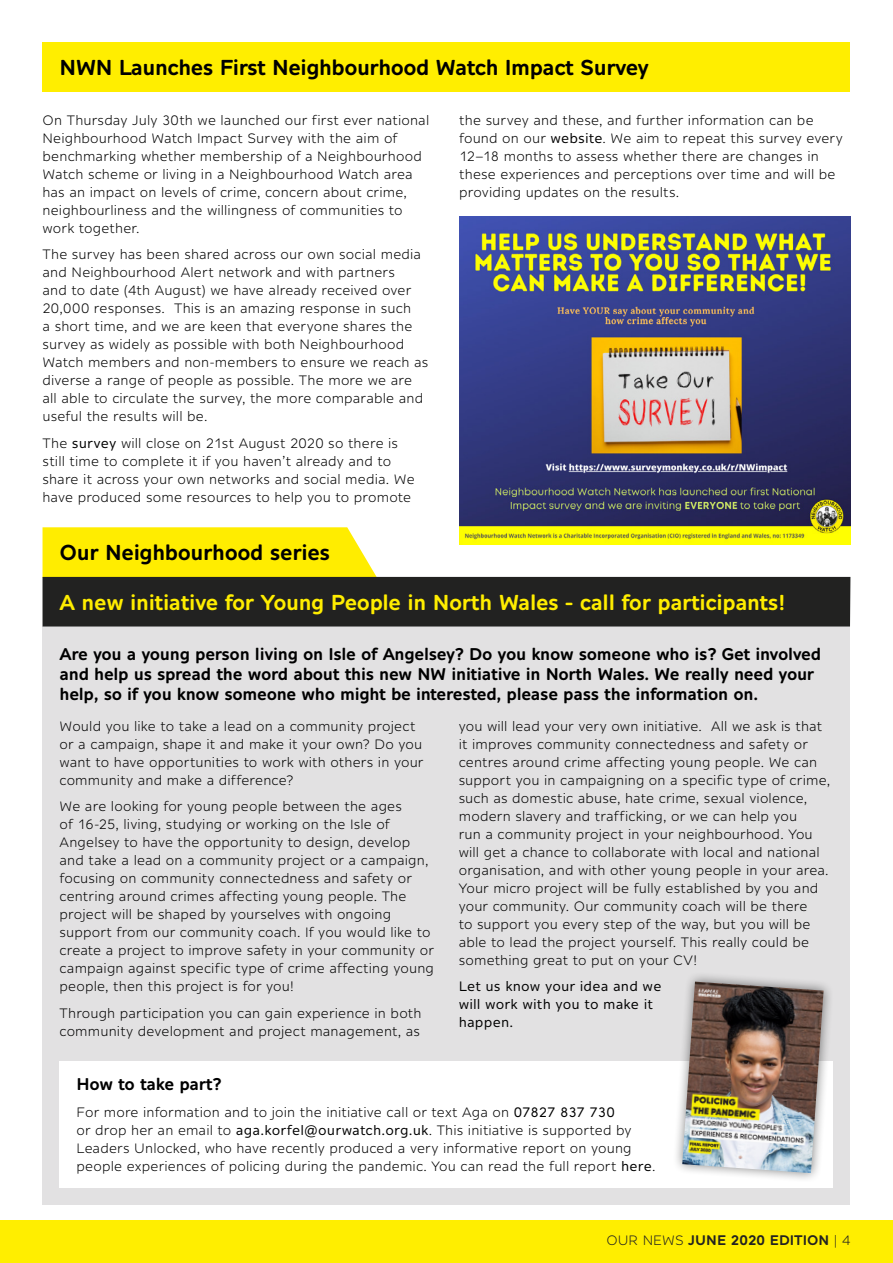
<style>
.page{position:relative;width:893px;height:1263px;background:#fff}
.page>*{position:absolute;margin:0;border:0;box-sizing:border-box;transform-origin:0 0}
.t1{font:600 21px "Alleyn";letter-spacing:-.025em;color:#000}
.t2{font:600 21px "Alleyn";letter-spacing:-.02em;color:#ffed00}
.t3{font:600 16.5px/19.8px "Alleyn";letter-spacing:-.02em;color:#000}
.t4{font:13.5px/18px "Alleyn";letter-spacing:.01em;color:#000}
.t5{font:13.5px/18px "Alleyn";letter-spacing:.005em;color:#000}
.t6{font:600 13.5px "Alleyn";color:#222221}
.s1{font-style:inherit}
.s2{font-weight:400}
</style>
<div class="page">
<div style="left:43px;top:626px;width:807px;height:578px;background:#e2e1e2"></div>
<div style="left:0;top:1220px;width:893px;height:43px;background:#fe0"></div>
<div style="left:43px;top:43px;width:807px;height:49px;background:#fe0"></div>
<svg style="left:43px;top:527px;width:807px;height:99px"></svg>
<div style="left:60px;top:1061px;width:773px;height:127px;background:#fff"></div>
<div style="left:672px;top:971px;width:162px;height:212px;background:#000;opacity:.5"></div>
<img style="left:682px;top:982px;width:142px;height:191px">
<img style="left:459px;top:216px;width:391px;height:328px">
<h1 class="t1" style="left:60px;top:55px;width:591px">NWN Launches First Neighbourhood Watch Impact Survey</h1>
<p class="t4" style="left:43px;top:111px;width:388px">On Thursday July 30th we launched our first ever national Neighbourhood Watch Impact Survey with the aim of benchmarking whether membership of a Neighbourhood Watch scheme or living in a Neighbourhood Watch area has an impact on levels of crime, concern about crime, neighbourliness and the willingness of communities to work together.</p>
<p class="t4" style="left:43px;top:245px;width:387px">The survey has been shared across our own social media and Neighbourhood Alert network and with partners<br>and to date (4th August) we have already received over 20,000 responses. This is an amazing response in such<br>a short time, and we are keen that everyone shares the survey as widely as possible with both Neighbourhood Watch members and non-members to ensure we reach as diverse a range of people as possible. The more we are all able to circulate the survey, the more comparable and useful the results will be.</p>
<p class="t4" style="left:43px;top:434px;width:374px">The <span class="s1">survey</span> will close on 21st August 2020 so there is still time to complete it if you haven’t already and to share it across your own networks and social media. We have produced some resources to help you to promote</p>
<h1 class="t1" style="left:60px;top:539px;width:272px">Our Neighbourhood series</h1>
<p class="t4" style="left:459px;top:111px;width:385px">the survey and these, and further information can be found on our <span class="s1">website</span>. We aim to repeat this survey every 12–18 months to assess whether there are changes in these experiences and perceptions over time and will be providing updates on the results.</p>
<h1 class="t2" style="left:60px;top:589px;width:727px">A new initiative for Young People in North Wales - call for participants!</h1>
<p class="t3" style="left:60px;top:644px;width:763px">Are you a young person living on Isle of Angelsey? Do you know someone who is? Get involved and help us spread the word about this new NW initiative in North Wales. We really need your help, so if you know someone who might be interested, please pass the information on.</p>
<p class="t4" style="left:60px;top:717px;width:365px">Would you like to take a lead on a community project or a campaign, shape it and make it your own? Do you want to have opportunities to work with others in your community and make a difference?</p>
<p class="t4" style="left:60px;top:797px;width:376px">We are looking for young people between the ages<br>of 16-25, living, studying or working on the Isle of Angelsey to have the opportunity to design, develop and take a lead on a community project or a campaign, focusing on community connectedness and safety or centring around crimes affecting young people. The project will be shaped by yourselves with ongoing support from our community coach. If you would like to create a project to improve safety in your community or campaign against specific type of crime affecting young people, then this project is for you!</p>
<p class="t4" style="left:60px;top:1004px;width:363px">Through participation you can gain experience in both community development and project management, as</p>
<p class="t4" style="left:459px;top:717px;width:373px">you will lead your very own initiative. All we ask is that it improves community connectedness and safety or centres around crime affecting young people. We can support you in campaigning on a specific type of crime, such as domestic abuse, hate crime, sexual violence, modern slavery and trafficking, or we can help you<br>run a community project in your neighbourhood. You will get a chance to collaborate with local and national organisation, and with other young people in your area.<br>Your micro project will be fully established by you and your community. Our community coach will be there<br>to support you every step of the way, but you will be able to lead the project yourself. This really could be something great to put on your CV!</p>
<p class="t5" style="left:459px;top:977px;width:204px">Let us know your idea and we will work with you to make it happen.</p>
<p class="t3" style="left:77px;top:1074px;width:147px">How to take part?</p>
<p class="t4" style="left:77px;top:1103px;width:580px">For more information and to join the initiative call or text Aga on <span class="s1">07827 837 730<br></span>or drop her an email to <span class="s1">aga.korfel@ourwatch.org.uk</span>. This initiative is supported by Leaders Unlocked, who have recently produced a very informative report on young people experiences of policing during the pandemic. You can read the full report <span class="s1">here</span>.</p>
<p class="t6" style="left:606px;top:1232px;width:246px"><span class="s2">OUR NEWS</span> JUNE 2020 EDITION <span class="s2">| 4</span></p>
</div>
